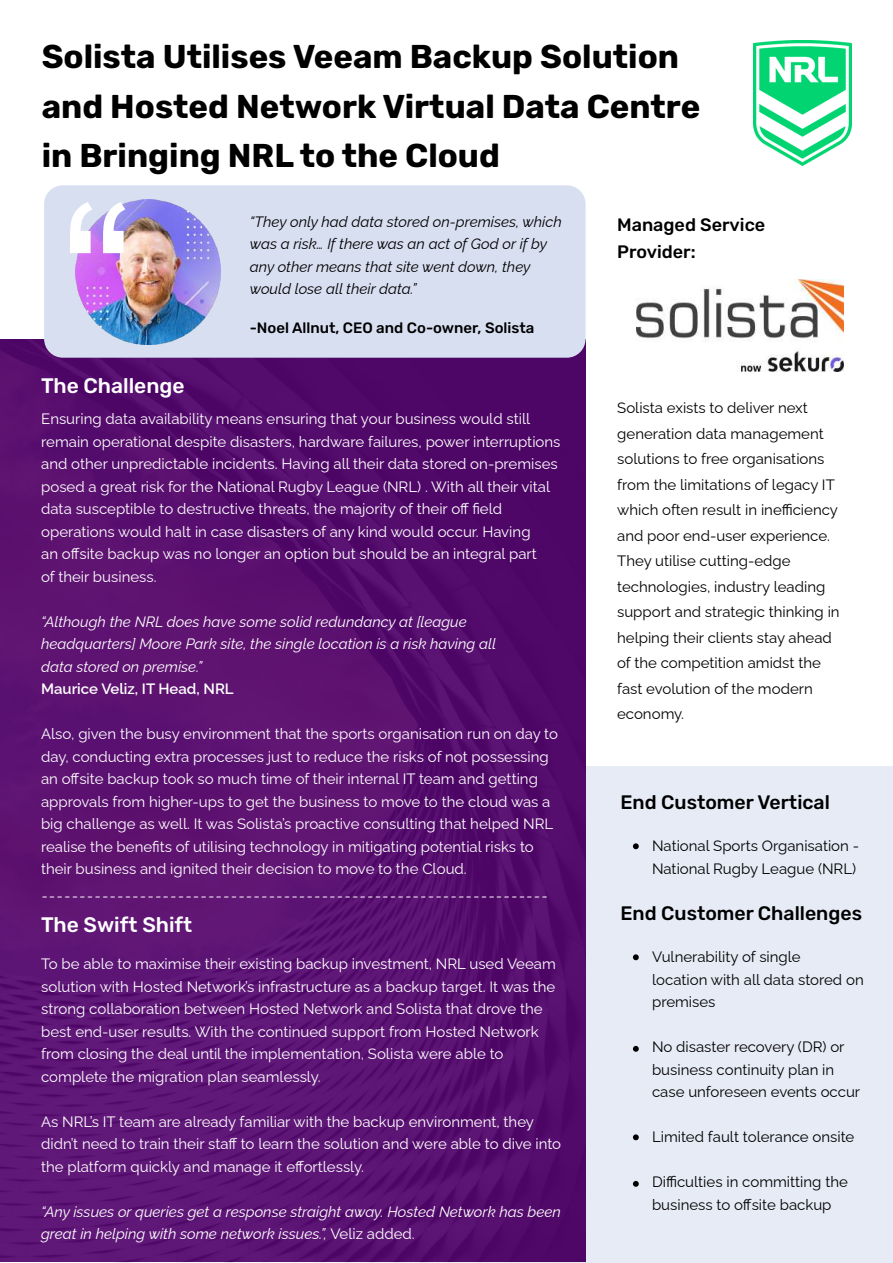
<style>
.page{position:relative;width:893px;height:1263px;background:#fff}
.page>*{position:absolute;margin:0;border:0;box-sizing:border-box;transform-origin:0 0}
.t1{font:700 33px/49.5px "Rubik";color:#000}
.t2{font:500 21px "Rubik";color:#fff}
.t3{font:500 19.5px "Rubik";color:#000}
.t4{font:500 18px/27px "Rubik";color:#000}
.t5{font:15px/22.5px "Raleway";color:#fff}
.t6{font:15px/25.5px "Raleway";color:#000}
.t7{font:italic 15px/22.5px "Raleway";color:#fff}
.t8{font:italic 15px/22.5px "Raleway";color:#000}
.t9{font:500 15px "Rubik";color:#000}
.t10{font:600 15px "Raleway";color:#fff}
.s1{font-style:normal}
</style>
<div class="page">
<div style="left:586px;top:766px;width:307px;height:497px;background:#e7ebf6"></div>
<img style="left:0;top:340px;width:586px;height:922px">
<div style="left:44px;top:185px;width:542px;height:173px;background:#d8dff1;border-radius:19px"></div>
<img style="left:76px;top:200px;width:145px;height:145px">
<svg style="left:633px;top:843px;width:6px;height:6px"></svg>
<svg style="left:70px;top:202px;width:55px;height:51px"></svg>
<svg style="left:633px;top:954px;width:6px;height:6px"></svg>
<svg style="left:633px;top:1046px;width:6px;height:6px"></svg>
<svg style="left:633px;top:1134px;width:6px;height:6px"></svg>
<svg style="left:633px;top:1181px;width:6px;height:6px"></svg>
<img style="left:637px;top:279px;width:206px;height:93px">
<img style="left:754px;top:40px;width:98px;height:126px">
<h1 class="t1" style="left:42px;top:33px;width:660px">Solista Utilises Veeam Backup Solution and Hosted Network Virtual Data Centre in Bringing NRL to the Cloud</h1>
<p class="t8" style="left:250px;top:209px;width:313px">“They only had data stored on-premises, which was a risk… If there was an act of God or if by any other means that site went down, they would lose all their data.”</p>
<p class="t9" style="left:250px;top:319px;width:286px">-Noel Allnut, CEO and Co-owner, Solista</p>
<h2 class="t2" style="left:41px;top:374px;width:145px">The Challenge</h2>
<p class="t5" style="left:41px;top:406px;width:521px">Ensuring data availability means ensuring that your business would still remain operational despite disasters, hardware failures, power interruptions and other unpredictable incidents. Having all their data stored on-premises posed a great risk for the National Rugby League (NRL) . With all their vital data susceptible to destructive threats, the majority of their off field operations would halt in case disasters of any kind would occur. Having<br>an offsite backup was no longer an option but should be an integral part<br>of their business.</p>
<p class="t7" style="left:41px;top:608px;width:456px">“Although the NRL does have some solid redundancy at [league headquarters] Moore Park site, the single location is a risk having all data stored on premise.”</p>
<p class="t10" style="left:41px;top:677px;width:194px">Maurice Veliz, IT Head, NRL</p>
<p class="t5" style="left:41px;top:721px;width:519px">Also, given the busy environment that the sports organisation run on day to day, conducting extra processes just to reduce the risks of not possessing an offsite backup took so much time of their internal IT team and getting approvals from higher-ups to get the business to move to the cloud was a big challenge as well. It was Solista’s proactive consulting that helped NRL realise the benefits of utilising technology in mitigating potential risks to their business and ignited their decision to move to the Cloud.</p>
<p class="t7" style="left:42px;top:883px;width:508px">-------------------------------------------------------------------</p>
<h2 class="t2" style="left:41px;top:913px;width:153px">The Swift Shift</h2>
<p class="t5" style="left:41px;top:951px;width:516px">To be able to maximise their existing backup investment, NRL used Veeam solution with Hosted Network’s infrastructure as a backup target. It was the strong collaboration between Hosted Network and Solista that drove the best end-user results. With the continued support from Hosted Network from closing the deal until the implementation, Solista were able to complete the migration plan seamlessly.</p>
<p class="t5" style="left:41px;top:1108px;width:522px">As NRL’s IT team are already familiar with the backup environment, they didn’t need to train their staff to learn the solution and were able to dive into the platform quickly and manage it effortlessly.</p>
<p class="t7" style="left:41px;top:1198px;width:521px">“Any issues or queries get a response straight away. Hosted Network has been great in helping with some network issues.”, <span class="s1">Veliz added.</span></p>
<p class="t4" style="left:617px;top:212px;width:150px">Managed Service<br>Provider:</p>
<p class="t6" style="left:617px;top:393px;width:224px">Solista exists to deliver next generation data management solutions to free organisations from the limitations of legacy IT which often result in inefficiency and poor end-user experience.<br>They utilise cutting-edge technologies, industry leading support and strategic thinking in helping their clients stay ahead of the competition amidst the fast evolution of the modern economy.</p>
<h3 class="t3" style="left:620px;top:791px;width:211px">End Customer Vertical</h3>
<p class="t6" style="left:652px;top:833px;width:209px;line-height:22.5px">National Sports Organisation -<br>National Rugby League (NRL)</p>
<h3 class="t3" style="left:620px;top:902px;width:243px">End Customer Challenges</h3>
<p class="t6" style="left:652px;top:944px;width:213px;line-height:22.5px">Vulnerability of single<br>location with all data stored on premises</p>
<p class="t6" style="left:652px;top:1034px;width:210px;line-height:22.5px">No disaster recovery (DR) or business continuity plan in case unforeseen events occur</p>
<p class="t6" style="left:652px;top:1122px;width:204px">Limited fault tolerance onsite</p>
<p class="t6" style="left:652px;top:1169px;width:197px;line-height:22.5px">Difficulties in committing the business to offsite backup</p>
</div>
